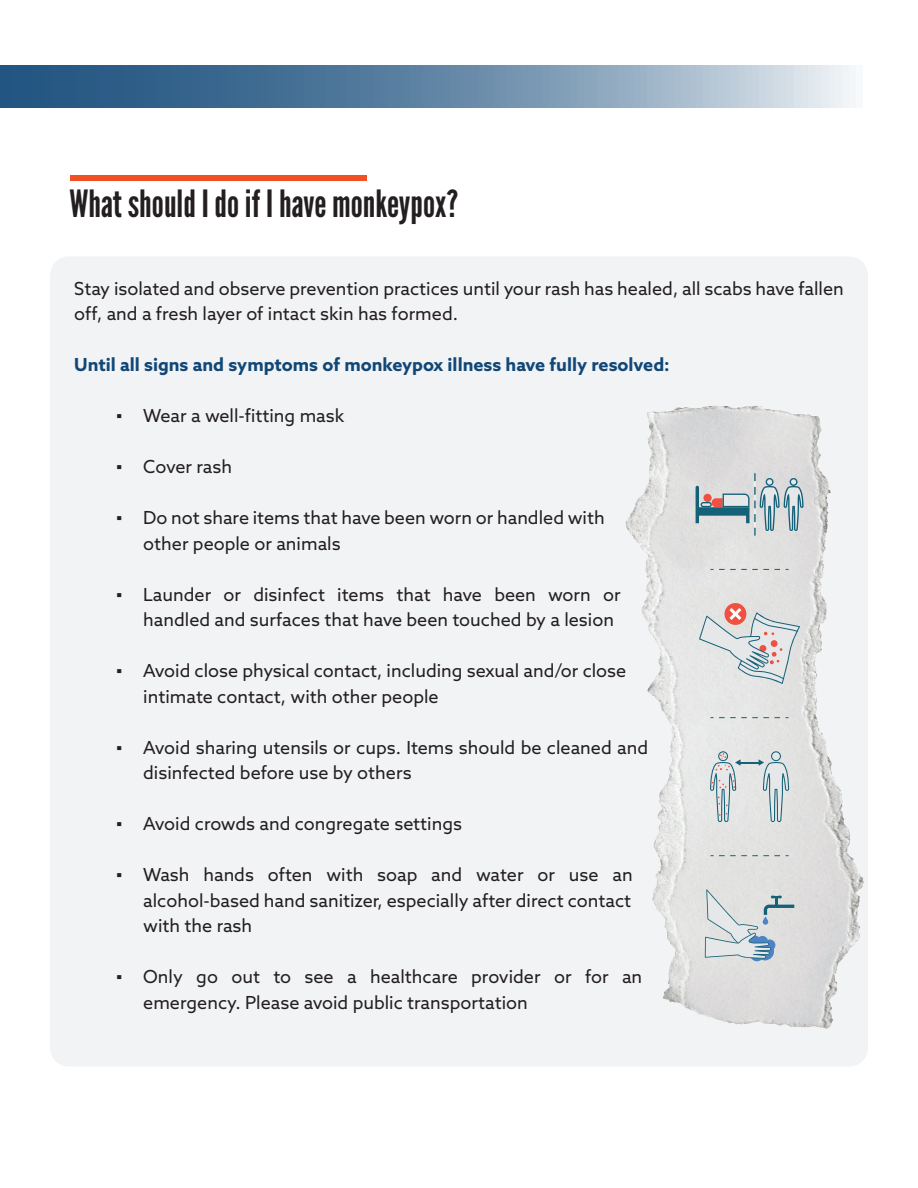
<style>
.page{position:relative;width:918px;height:1188px;background:#fff}
.page>*{position:absolute;margin:0;border:0;box-sizing:border-box;transform-origin:0 0}
.t1{font:37.5px "League Gothic";color:#231f20}
.t2{font:18px/25.5px "Azo Sans";color:#231f20}
.t3{font:700 18px "Azo Sans";color:#104777}
.s1{font-family:"Times New Roman"}
</style>
<div class="page">
<svg style="left:0;top:66px;width:856px;height:42px;background:#6d8eab"></svg>
<div style="left:50px;top:256px;width:818px;height:810px;background:#f2f3f4;border-radius:19px"></div>
<img style="left:626px;top:406px;width:238px;height:623px">
<svg style="left:710px;top:751px;width:79px;height:71px"></svg>
<svg style="left:696px;top:473px;width:108px;height:63px;background:#b7c3c7"></svg>
<div style="left:756px;top:942px;width:18px;height:18px;background:#4e84c4;border-radius:50%"></div>
<div style="left:750px;top:947px;width:14px;height:14px;background:#4e84c4;border-radius:50%"></div>
<svg style="left:705px;top:889px;width:89px;height:70px"></svg>
<div style="left:725px;top:603px;width:21px;height:22px;background:#ef5041;border-radius:50%"></div>
<svg style="left:699px;top:608px;width:101px;height:76px"></svg>
<svg style="left:711px;top:855px;width:78px;height:1px"></svg>
<svg style="left:711px;top:717px;width:78px;height:1px"></svg>
<svg style="left:711px;top:569px;width:78px;height:1px"></svg>
<div style="left:70px;top:176px;width:297px;height:5px;background:#f15122"></div>
<h1 class="t1" style="left:70px;top:181px;width:390px">What should I do if I have monkeypox?</h1>
<p class="t2" style="left:74px;top:275px;width:771px">Stay isolated and observe prevention practices until your rash has healed, all scabs have fallen off, and a fresh layer of intact skin has formed.</p>
<p class="t3" style="left:74px;top:353px;width:597px">Until all signs and symptoms of monkeypox illness have fully resolved:</p>
<p class="t2" style="left:116px;top:403px;width:230px"><span class="s1">▪</span> Wear a well-fitting mask</p>
<p class="t2" style="left:116px;top:454px;width:117px"><span class="s1">▪</span> Cover rash</p>
<p class="t2" style="left:143px;top:505px;width:463px;text-indent:-27px"><span class="s1">▪</span> Do not share items that have been worn or handled with other people or animals</p>
<p class="t2" style="left:143px;top:581px;width:479px;text-indent:-27px"><span class="s1">▪</span> Launder or disinfect items that have been worn or handled and surfaces that have been touched by a lesion</p>
<p class="t2" style="left:143px;top:658px;width:485px;text-indent:-27px"><span class="s1">▪</span> Avoid close physical contact, including sexual and/or close intimate contact, with other people</p>
<p class="t2" style="left:143px;top:734px;width:506px;text-indent:-27px"><span class="s1">▪</span> Avoid sharing utensils or cups. Items should be cleaned and disinfected before use by others</p>
<p class="t2" style="left:116px;top:811px;width:347px"><span class="s1">▪</span> Avoid crowds and congregate settings</p>
<p class="t2" style="left:143px;top:862px;width:491px;text-align:justify;text-indent:-27px"><span class="s1">▪</span> Wash hands often with soap and water or use an alcohol-based hand sanitizer, especially after direct contact with the rash</p>
<p class="t2" style="left:143px;top:964px;width:501px;text-indent:-27px"><span class="s1">▪</span> Only go out to see a healthcare provider or for an emergency. Please avoid public transportation</p>
</div>
